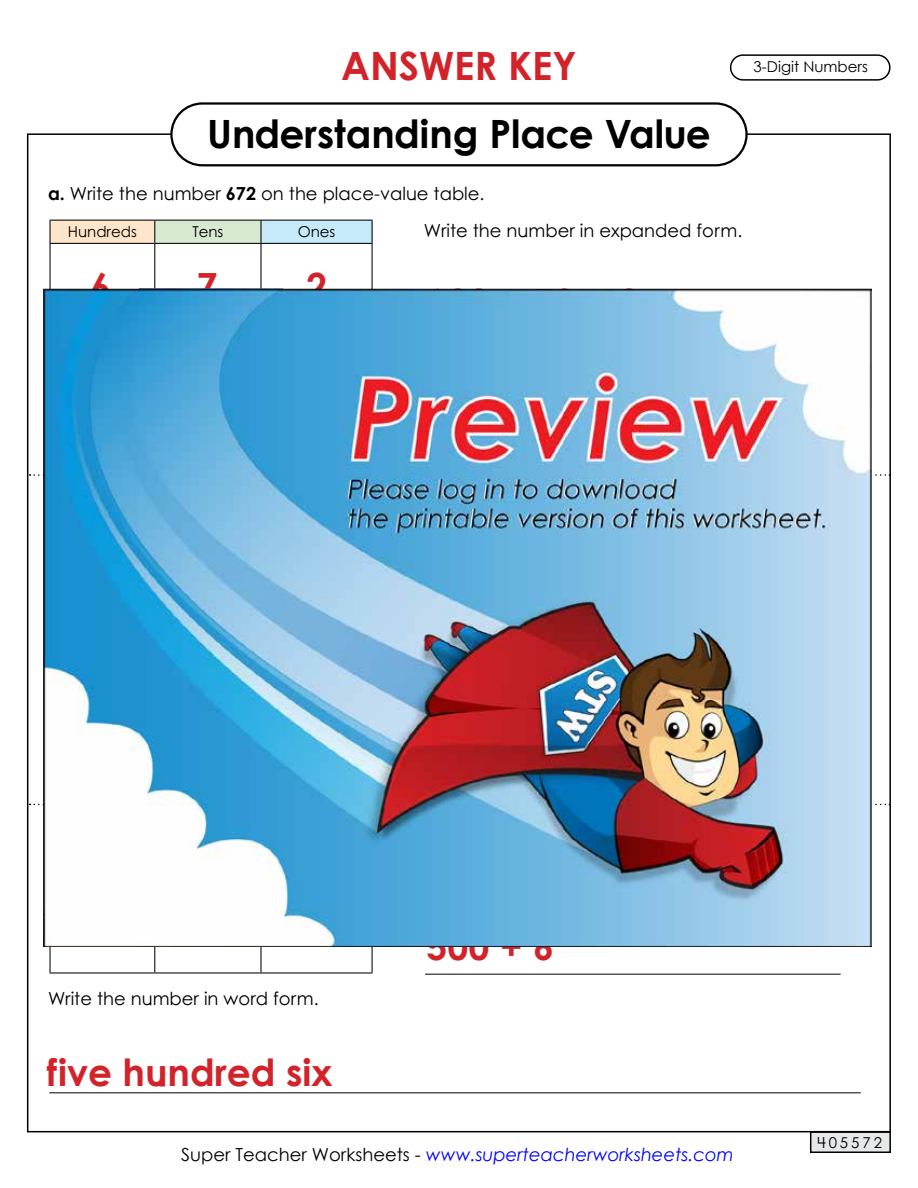
<style>
.page{position:relative;width:918px;height:1188px;background:#fff}
.page>*{position:absolute;margin:0;border:0;box-sizing:border-box;transform-origin:0 0}
.t1{font:700 39px "Century Gothic 2";color:#000}
.t2{font:700 39px "Century Gothic 2";color:#d2232a}
.t3{font:700 37.5px "Century STW4";color:#d2232a}
.t4{font:18px/36.3px "Century STW4";color:#000}
.t5{font:italic 18px "Century Gothic 2";color:#00f}
.t6{font:15px "Century STW4";color:#000}
.t7{font:15px "Century Gothic 2";color:#000}
.s1{font-weight:700}
.s2{font-style:normal;color:#000}
</style>
<div class="page">
<div style="left:730px;top:54px;width:161px;height:27px;border:2px solid #000;border-radius:12px"></div>
<div style="left:50px;top:220px;width:105px;height:23px;background:#ffe6ca"></div>
<div style="left:155px;top:220px;width:106px;height:23px;background:#d8e9d2"></div>
<div style="left:261px;top:220px;width:111px;height:23px;background:#c7eafb"></div>
<hr style="left:50px;top:220px;width:105px;height:1px;background:#000">
<hr style="left:49px;top:221px;width:2px;height:22px;background:#000">
<hr style="left:155px;top:220px;width:106px;height:1px;background:#000">
<svg style="left:154px;top:221px;width:1px;height:22px"></svg>
<hr style="left:261px;top:220px;width:112px;height:1px;background:#000">
<hr style="left:260px;top:221px;width:2px;height:22px;background:#000">
<svg style="left:372px;top:221px;width:1px;height:22px"></svg>
<hr style="left:49px;top:244px;width:2px;height:89px;background:#000">
<hr style="left:154px;top:244px;width:1px;height:89px;background:#000">
<hr style="left:260px;top:244px;width:2px;height:89px;background:#000">
<hr style="left:372px;top:244px;width:1px;height:89px;background:#000">
<hr style="left:50px;top:243px;width:105px;height:1px;background:#000">
<hr style="left:155px;top:243px;width:106px;height:1px;background:#000">
<hr style="left:261px;top:243px;width:112px;height:1px;background:#000">
<hr style="left:49px;top:883px;width:2px;height:89px;background:#000">
<hr style="left:154px;top:883px;width:1px;height:89px;background:#000">
<hr style="left:260px;top:883px;width:2px;height:89px;background:#000">
<hr style="left:372px;top:883px;width:1px;height:89px;background:#000">
<hr style="left:50px;top:972px;width:105px;height:1px;background:#000">
<hr style="left:155px;top:972px;width:106px;height:1px;background:#000">
<hr style="left:261px;top:972px;width:112px;height:1px;background:#000">
<div style="left:170px;top:102px;width:578px;height:64px;border:2px solid #000;border-radius:31px"></div>
<div style="left:811px;top:1132px;width:79px;height:20px;background:#e6e7e8"></div>
<div style="left:810px;top:1131px;width:81px;height:22px;border:2px solid #000"></div>
<hr style="left:425px;top:974px;width:416px;height:1px;background:#000">
<hr style="left:49px;top:1092px;width:812px;height:1px;background:#000">
<svg style="left:30px;top:474px;width:860px;height:2px"></svg>
<svg style="left:30px;top:804px;width:860px;height:1px"></svg>
<img style="left:43px;top:288px;width:828px;height:659px">
<h1 class="t2" style="left:341px;top:37px;width:237px">ANSWER KEY</h1>
<p class="t7" style="left:754px;top:56px;width:116px">3-Digit Numbers</p>
<h1 class="t1" style="left:207px;top:104px;width:505px">Understanding Place Value</h1>
<p class="t4" style="left:424px;top:175px;width:320px;text-indent:-376px"><span class="s1">a.</span> Write the number <span class="s1">672</span> on the place-value table.<br>Write the number in expanded form.</p>
<p class="t6" style="left:68px;top:221px;width:71px">Hundreds</p>
<p class="t6" style="left:192px;top:221px;width:33px">Tens</p>
<p class="t6" style="left:298px;top:221px;width:39px">Ones</p>
<h2 class="t3" style="left:90px;top:258px;width:22px">6</h2>
<h2 class="t3" style="left:306px;top:258px;width:22px">2</h2>
<h2 class="t3" style="left:196px;top:258px;width:22px">7</h2>
<p class="t4" style="left:48px;top:980px;width:272px">Write the number in word form.</p>
<h2 class="t3" style="left:47px;top:1044px;width:287px">five hundred six</h2>
<h2 class="t3" style="left:427px;top:918px;width:129px">500 + 6</h2>
<p class="t5" style="left:181px;top:1142px;width:554px"><span class="s2">Super Teacher Worksheets -</span> www.superteacherworksheets.com</p>
<p class="t6" style="left:817px;top:1132px;width:66px">405572</p>
</div>
